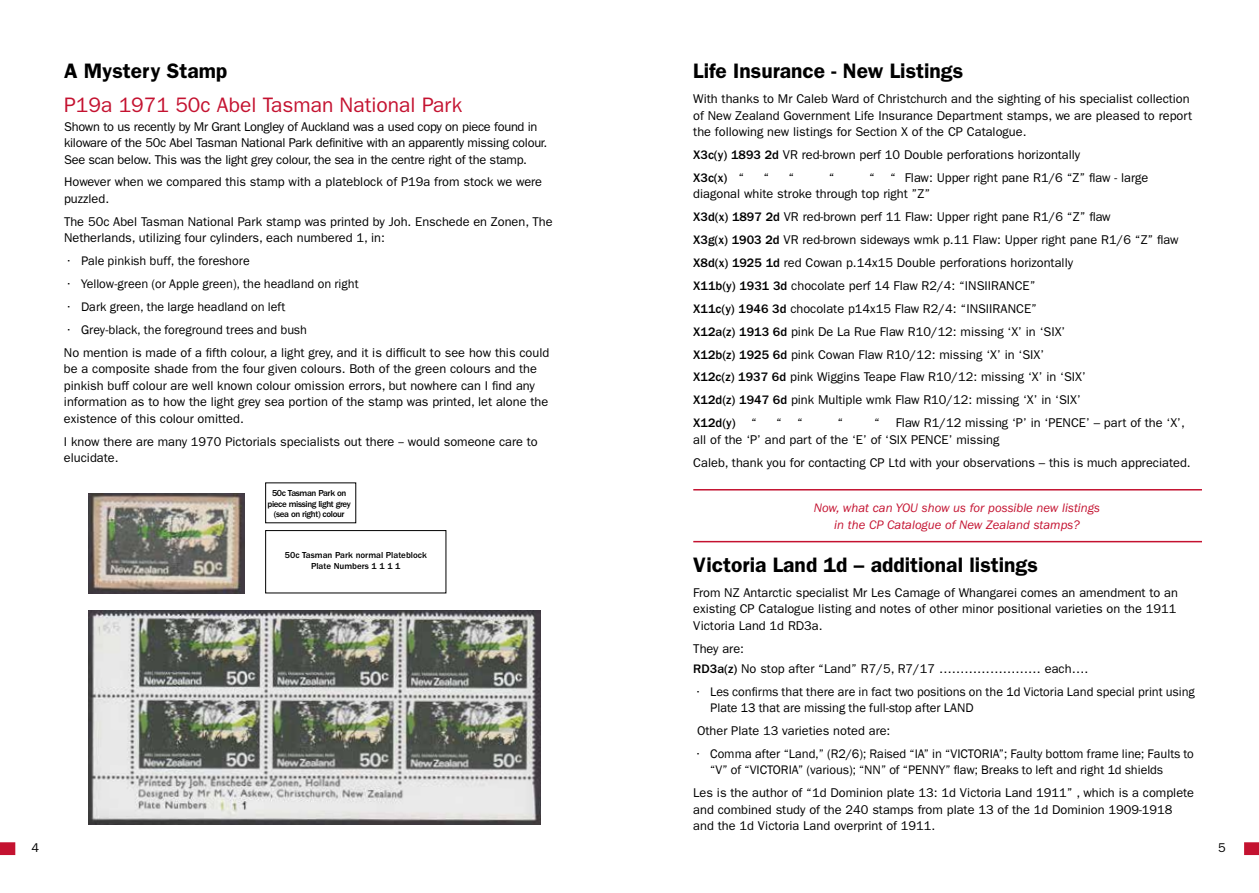
<style>
.page{position:relative;width:1259px;height:893px;background:#fff}
.page>*{position:absolute;margin:0;border:0;box-sizing:border-box;transform-origin:0 0}
.t1{font:600 21px "ITC Franklin Gothic Std";color:#000}
.t2{font:21px "ITC Franklin Gothic Std";color:#c41230}
.t3{font:12.75px/16.5px "ITC Franklin Gothic Std";color:#000}
.t4{font:12.75px/22.8px "Franklin Gothic";color:#000}
.t5{font:12.75px/16.5px "ITC Franklin Gothic Std";letter-spacing:-.02em;color:#000}
.t6{font:italic 12.75px/16.5px "ITC Franklin Gothic Std";color:#c41230;text-align:center}
.t7{font:500 9px/10.5px "ITC Franklin Gothic Std";letter-spacing:-.04em;color:#000;text-align:center}
.t8{font:500 9px/10.5px "ITC Franklin Gothic Std";color:#000;text-align:center}
.s1{font-weight:500}
</style>
<div class="page">
<div style="left:0;top:842px;width:15px;height:13px;background:#c41230"></div>
<div style="left:1244px;top:842px;width:15px;height:13px;background:#c41230"></div>
<img style="left:88px;top:611px;width:452px;height:214px">
<img style="left:88px;top:494px;width:156px;height:99px">
<div style="left:265px;top:530px;width:181px;height:63px;border:1px solid #000"></div>
<hr style="left:693px;top:489px;width:509px;height:1px;background:#c41230">
<hr style="left:693px;top:541px;width:509px;height:1px;background:#c41230">
<h1 class="t1" style="left:64px;top:59px;width:165px">A Mystery Stamp</h1>
<h1 class="t2" style="left:64px;top:93px;width:400px">P19a 1971 50c Abel Tasman National Park</h1>
<p class="t5" style="left:64px;top:118px;width:485px">Shown to us recently by Mr Grant Longley of Auckland was a used copy on piece found in kiloware of the 50c Abel Tasman National Park definitive with an apparently missing colour.<br>See scan below. This was the light grey colour, the sea in the centre right of the stamp.</p>
<p class="t3" style="left:64px;top:174px;width:479px">However when we compared this stamp with a plateblock of P19a from stock we were puzzled.</p>
<p class="t3" style="left:64px;top:213px;width:490px">The 50c Abel Tasman National Park stamp was printed by Joh. Enschede en Zonen, The<br>Netherlands, utilizing four cylinders, each numbered 1, in:</p>
<p class="t4" style="left:68px;top:250px;width:292px">∙ Pale pinkish buff, the foreshore<br>∙ Yellow-green (or Apple green), the headland on right ∙ Dark green, the large headland on left<br>∙ Grey-black, the foreground trees and bush</p>
<p class="t3" style="left:64px;top:344px;width:487px">No mention is made of a fifth colour, a light grey, and it is difficult to see how this could be a composite shade from the four given colours. Both of the green colours and the pinkish buff colour are well known colour omission errors, but nowhere can I find any information as to how the light grey sea portion of the stamp was printed, let alone the existence of this colour omitted.</p>
<p class="t3" style="left:64px;top:433px;width:475px">I know there are many 1970 Pictorials specialists out there -- would someone care to elucidate.</p>
<p class="t7" style="left:268px;top:488px;width:85px">50c Tasman Park on piece missing light grey (sea on right) colour</p>
<p class="t8" style="left:285px;top:550px;width:143px">50c Tasman Park normal Plateblock<br>Plate Numbers 1 1 1 1</p>
<h1 class="t1" style="left:693px;top:59px;width:271px">Life Insurance - New Listings</h1>
<p class="t3" style="left:693px;top:91px;width:500px">With thanks to Mr Caleb Ward of Christchurch and the sighting of his specialist collection of New Zealand Government Life Insurance Department stamps, we are pleased to report the following new listings for Section X of the CP Catalogue.</p>
<p class="t3" style="left:693px;top:143px;width:388px;line-height:22.8px"><span class="s1">X3c(y) 1893 2d</span> VR red-brown perf 10 Double perforations horizontally<br><span class="s1">X3c(x)</span> “</p>
<p class="t3" style="left:693px;top:169px;width:456px;text-indent:176px">“ “ Flaw: Upper right pane R1/6 “Z” flaw - large diagonal white stroke through top right ”Z”</p>
<p class="t3" style="left:693px;top:206px;width:487px;line-height:22.8px"><span class="s1">X3d(x) 1897 2d</span> VR red-brown perf 11 Flaw: Upper right pane R1/6 “Z” flaw<br><span class="s1">X3g(x) 1903 2d</span> VR red-brown sideways wmk p.11 Flaw: Upper right pane R1/6 “Z” flaw <span class="s1">X8d(x) 1925 1d</span> red Cowan p.14x15 Double perforations horizontally<br><span class="s1">X11b(y) 1931 3d</span> chocolate perf 14 Flaw R2/4: “INSIIRANCE”<br><span class="s1">X11c(y) 1946 3d</span> chocolate p14x15 Flaw R2/4: “INSIIRANCE”<br><span class="s1">X12a(z) 1913 6d</span> pink De La Rue Flaw R10/12: missing ‘X’ in ‘SIX’<br><span class="s1">X12b(z) 1925 6d</span> pink Cowan Flaw R10/12: missing ‘X’ in ‘SIX’<br><span class="s1">X12c(z) 1937 6d</span> pink Wiggins Teape Flaw R10/12: missing ‘X’ in ‘SIX’<br><span class="s1">X12d(z) 1947 6d</span> pink Multiple wmk Flaw R10/12: missing ‘X’ in ‘SIX’<br><span class="s1">X12d(y)</span> “</p>
<p class="t3" style="left:763px;top:169px;width:7px">“</p>
<p class="t3" style="left:788px;top:169px;width:7px">“</p>
<p class="t3" style="left:829px;top:169px;width:7px">“</p>
<p class="t3" style="left:693px;top:415px;width:493px;text-indent:181px">“ Flaw R1/12 missing ‘P’ in ‘PENCE’ – part of the ‘X’, all of the ‘P’ and part of the ‘E’ of ‘SIX PENCE’ missing</p>
<p class="t3" style="left:693px;top:454px;width:499px">Caleb, thank you for contacting CP Ltd with your observations – this is much appreciated.</p>
<p class="t6" style="left:814px;top:500px;width:288px">Now, what can YOU show us for possible new listings in the CP Catalogue of New Zealand stamps?</p>
<h1 class="t1" style="left:693px;top:552px;width:346px">Victoria Land 1d – additional listings</h1>
<p class="t3" style="left:693px;top:584px;width:486px">From NZ Antarctic specialist Mr Les Camage of Whangarei comes an amendment to an existing CP Catalogue listing and notes of other minor positional varieties on the 1911<br>Victoria Land 1d RD3a.</p>
<p class="t3" style="left:693px;top:639px;width:396px;line-height:20px">They are:<br><span class="s1">RD3a(z)</span> No stop after “Land” R7/5, R7/17 …………………… each….</p>
<p class="t4" style="left:710px;top:683px;width:486px;line-height:16.5px;text-indent:-13px">∙ Les confirms that there are in fact two positions on the 1d Victoria Land special print using<br>Plate 13 that are missing the full-stop after LAND</p>
<p class="t3" style="left:697px;top:722px;width:195px">Other Plate 13 varieties noted are:</p>
<p class="t4" style="left:710px;top:746px;width:485px;line-height:16.5px;text-indent:-13px">∙ Comma after “Land,” (R2/6); Raised “IA” in “VICTORIA”; Faulty bottom frame line; Faults to “V” of “VICTORIA” (various); “NN” of “PENNY” flaw; Breaks to left and right 1d shields</p>
<p class="t3" style="left:693px;top:785px;width:502px">Les is the author of “1d Dominion plate 13: 1d Victoria Land 1911” , which is a complete and combined study of the 240 stamps from plate 13 of the 1d Dominion 1909-1918 and the 1d Victoria Land overprint of 1911.</p>
<p class="t3" style="left:776px;top:415px;width:29px">“ “</p>
<p class="t3" style="left:837px;top:415px;width:7px">“</p>
<p class="t3" style="left:31px;top:840px;width:9px">4</p>
<p class="t3" style="left:1218px;top:840px;width:9px">5</p>
</div>
